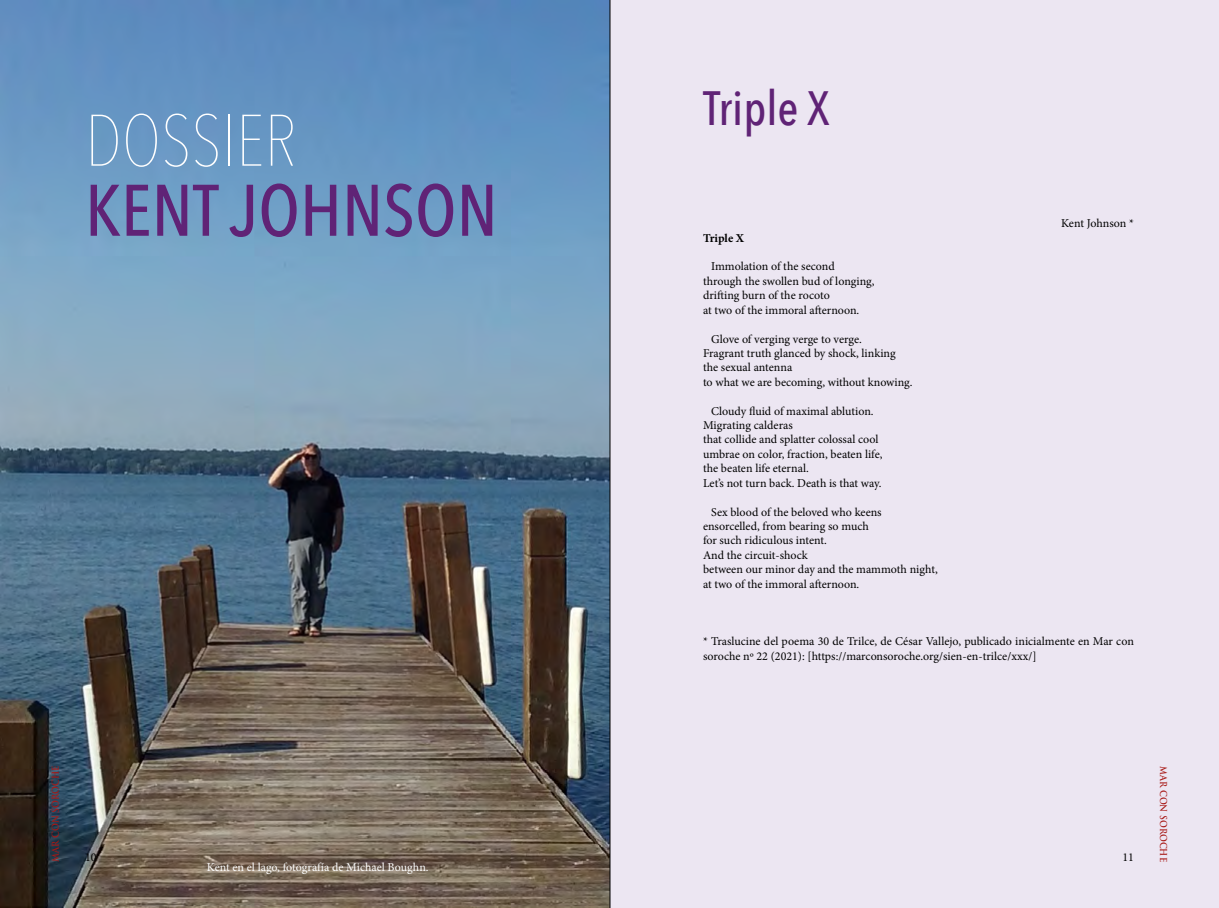
<style>
.page{position:relative;width:1219px;height:908px;background:#fff}
.page>*{position:absolute;margin:0;border:0;box-sizing:border-box;transform-origin:0 0}
.t1{font:500 72px "Avenir Next Condensed";color:#602376}
.t2{font:200 72px "Avenir Next Condensed";color:#fff}
.t3{font:500 48px "Avenir Next Condensed";color:#602376}
.t4{font:12px/14.4px "Minion Pro";color:#000}
.t5{font:12px "Minion Pro";color:#fff}
.t6{font:700 12px "Minion Pro";letter-spacing:-.005em;color:#000}
.t7{font:700 9.2px "Trajan Pro";color:#a81916;scale:.91 1}
</style>
<div class="page">
<div style="left:609px;top:0;width:610px;height:907px;background:#ece6f2"></div>
<img style="left:0;top:0;width:609px;height:907px">
<hr style="left:609px;top:0;width:1px;height:907px;background:#000">
<h1 class="t2" style="left:85px;top:98px;width:213px">DOSSIER</h1>
<h1 class="t1" style="left:85px;top:167px;width:414px">KENT JOHNSON</h1>
<h2 class="t3" style="left:703px;top:79px;width:128px">Triple X</h2>
<p class="t6" style="left:703px;top:229px;width:43px">Triple X</p>
<p class="t4" style="left:703px;top:259px;width:173px;text-indent:8px">Immolation of the second through the swollen bud of longing, drifting burn of the rocoto<br>at two of the immoral afternoon.</p>
<p class="t4" style="left:703px;top:331px;width:211px;text-indent:8px">Glove of verging verge to verge.<br>Fragrant truth glanced by shock, linking the sexual antenna<br>to what we are becoming, without knowing.</p>
<p class="t4" style="left:703px;top:403px;width:181px;text-indent:8px">Cloudy fluid of maximal ablution.<br>Migrating calderas<br>that collide and splatter colossal cool umbrae on color, fraction, beaten life, the beaten life eternal.<br>Let’s not turn back. Death is that way.</p>
<p class="t4" style="left:703px;top:504px;width:236px;text-indent:8px">Sex blood of the beloved who keens ensorcelled, from bearing so much<br>for such ridiculous intent.<br>And the circuit-shock<br>between our minor day and the mammoth night, at two of the immoral afternoon.</p>
<p class="t4" style="left:1061px;top:216px;width:74px">Kent Johnson *</p>
<p class="t4" style="left:703px;top:634px;width:432px">* Traslucine del poema 30 de Trilce, de César Vallejo, publicado inicialmente en Mar con soroche nº 22 (2021): [https://marconsoroche.org/sien-en-trilce/xxx/]</p>
<p class="t7" style="left:50px;top:861px;width:107px;rotate:-90deg">MAR CON SOROCHE</p>
<p class="t4" style="left:85px;top:850px;width:13px">10</p>
<p class="t4" style="left:1122px;top:850px;width:13px">11</p>
<p class="t5" style="left:207px;top:858px;width:223px">Kent en el lago, fotografía de Michael Boughn.</p>
<p class="t7" style="left:1169px;top:765px;width:107px;rotate:90deg">MAR CON SOROCHE</p>
</div>
